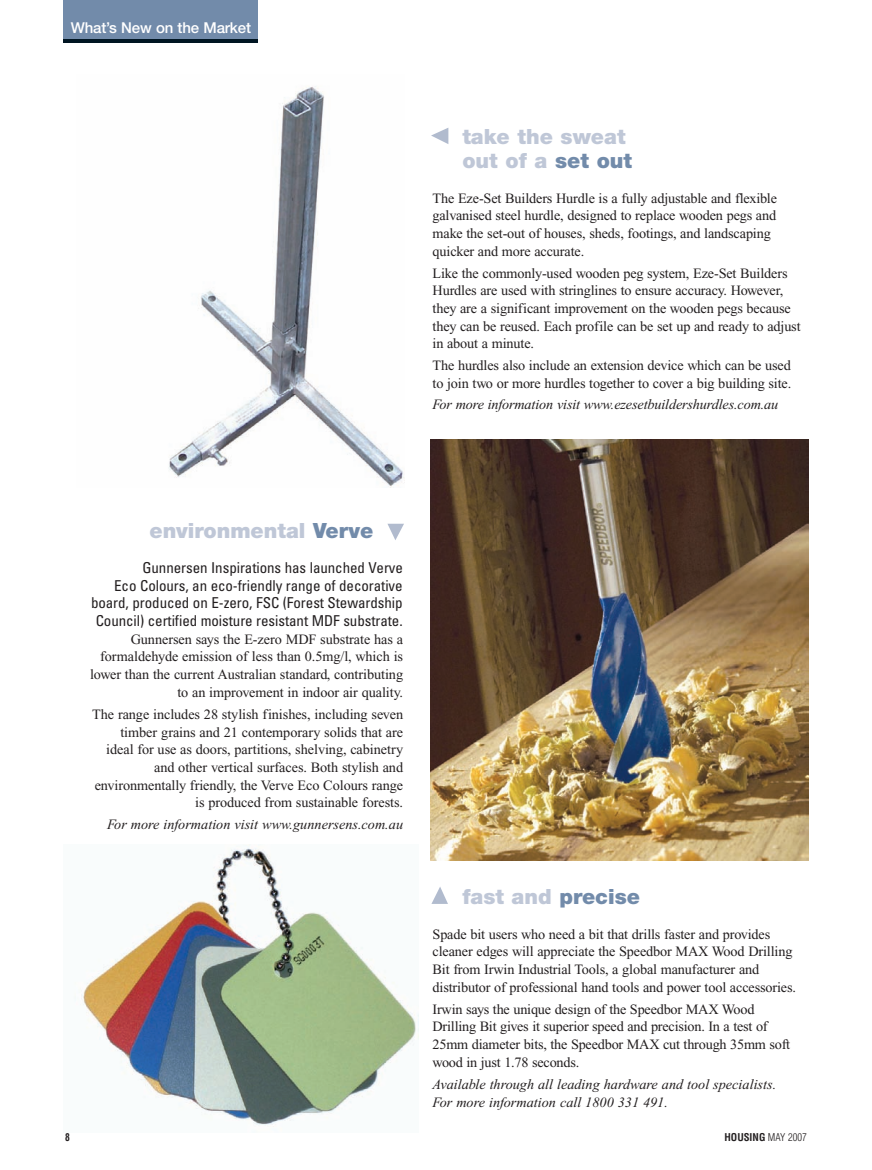
<style>
.page{position:relative;width:872px;height:1170px;background:#fff}
.page>*{position:absolute;margin:0;border:0;box-sizing:border-box;transform-origin:0 0}
.t1{font:900 21px/24px "Helvetica Neue";color:#bfc7d7}
.t2{font:condensed 15px/17.7px "Univers";letter-spacing:-.005em;color:#231f20;text-align:right}
.t3{font:500 15px "Helvetica Neue";letter-spacing:-.01em;color:#fff}
.t4{font:14.25px/17.7px "Times New Roman";letter-spacing:-.01em;color:#231f20}
.t5{font:italic 14.25px/17.7px "Times New Roman";color:#231f20}
.t6{font:700 condensed 10.5px "Helvetica";color:#231f20}
.t7{font:700 condensed 10.5px "Helvetica";color:#231f20;scale:.9 1}
.s1{color:#728baa}
.s2{font-weight:300}
</style>
<div class="page">
<img style="left:81px;top:848px;width:335px;height:279px">
<img style="left:430px;top:439px;width:378px;height:421px">
<svg style="left:431px;top:128px;width:17px;height:16px"></svg>
<svg style="left:387px;top:523px;width:17px;height:17px"></svg>
<svg style="left:432px;top:887px;width:16px;height:16px"></svg>
<img style="left:169px;top:86px;width:235px;height:401px">
<div style="left:64px;top:0;width:194px;height:43px;background:#728baa"></div>
<hr style="left:64px;top:39px;width:194px;height:4px;background:#001522">
<p class="t3" style="left:71px;top:22px;width:182px">What’s New on the Market</p>
<h1 class="t1" style="left:462px;top:126px;width:171px">take the sweat out of a <span class="s1">set out</span></h1>
<p class="t4" style="left:432px;top:190px;width:346px">The Eze-Set Builders Hurdle is a fully adjustable and flexible galvanised steel hurdle, designed to replace wooden pegs and make the set-out of houses, sheds, footings, and landscaping quicker and more accurate.</p>
<p class="t4" style="left:432px;top:265px;width:369px">Like the commonly-used wooden peg system, Eze-Set Builders Hurdles are used with stringlines to ensure accuracy. However, they are a significant improvement on the wooden pegs because they can be reused. Each profile can be set up and ready to adjust in about a minute.</p>
<p class="t4" style="left:432px;top:358px;width:360px">The hurdles also include an extension device which can be used to join two or more hurdles together to cover a big building site.</p>
<p class="t5" style="left:432px;top:397px;width:347px">For more information visit www.ezesetbuildershurdles.com.au</p>
<h1 class="t1" style="left:149px;top:520px;width:225px">environmental <span class="s1">Verve</span></h1>
<p class="t2" style="left:91px;top:560px;width:313px">Gunnersen Inspirations has launched Verve<br>Eco Colours, an eco-friendly range of decorative board, produced on E-zero, FSC (Forest Stewardship Council) certified moisture resistant MDF substrate.</p>
<p class="t4" style="left:90px;top:631px;width:315px;text-align:right">Gunnersen says the E-zero MDF substrate has a formaldehyde emission of less than 0.5mg/l, which is lower than the current Australian standard, contributing to an improvement in indoor air quality.</p>
<p class="t4" style="left:92px;top:706px;width:312px;text-align:right">The range includes 28 stylish finishes, including seven timber grains and 21 contemporary solids that are ideal for use as doors, partitions, shelving, cabinetry and other vertical surfaces. Both stylish and environmentally friendly, the Verve Eco Colours range is produced from sustainable forests.</p>
<p class="t5" style="left:107px;top:817px;width:298px">For more information visit www.gunnersens.com.au</p>
<h1 class="t1" style="left:462px;top:886px;width:179px">fast and <span class="s1">precise</span></h1>
<p class="t4" style="left:432px;top:926px;width:365px">Spade bit users who need a bit that drills faster and provides cleaner edges will appreciate the Speedbor MAX Wood Drilling Bit from Irwin Industrial Tools, a global manufacturer and distributor of professional hand tools and power tool accessories.</p>
<p class="t4" style="left:432px;top:1001px;width:359px">Irwin says the unique design of the Speedbor MAX Wood Drilling Bit gives it superior speed and precision. In a test of 25mm diameter bits, the Speedbor MAX cut through 35mm soft wood in just 1.78 seconds.</p>
<p class="t5" style="left:432px;top:1076px;width:345px">Available through all leading hardware and tool specialists.<br>For more information call 1800 331 491.</p>
<p class="t7" style="left:65px;top:1131px;width:7px">8</p>
<p class="t6" style="left:724px;top:1131px;width:84px">HOUSING <span class="s2">MAY 2007</span></p>
</div>
